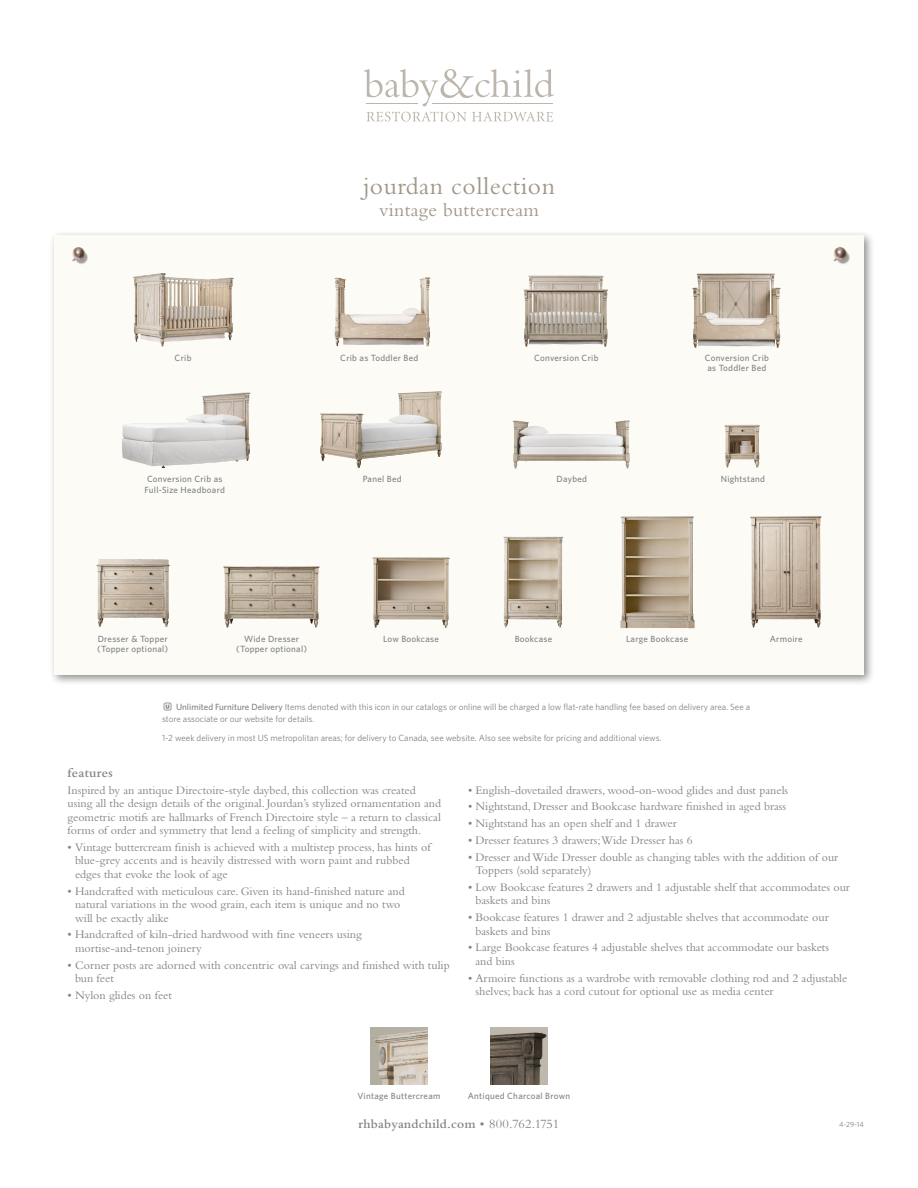
<style>
.page{position:relative;width:918px;height:1188px;background:#fff}
.page>*{position:absolute;margin:0;border:0;box-sizing:border-box;transform-origin:0 0}
.Name{font:25.5px "Bembo Std";letter-spacing:.02em;color:#a19689}
.Dimensions{font:19.5px "Bembo Std";letter-spacing:.02em;color:#a19689}
.Body_Header{font:600 13.5px "Bembo Std";letter-spacing:.02em;color:#808285}
.t1{font:600 13.2px "Bembo Std";letter-spacing:.02em;color:#808285}
.Body_Bullet_Copy{font:12px/13.5px "Bembo Std";color:#808285}
.Body_Copy{font:12px/13.5px "Bembo Std";color:#808285}
.Image_Labels{font:500 9px/10.5px "Whitney";letter-spacing:.03em;color:#808285;text-align:center}
.Unlimited_Delivery{font:9px/12px "Whitney";color:#808285}
._1-2_week{font:9px "Whitney";color:#808285}
.Modification_Date{font:7.5px "Whitney";color:#808285}
.s1{font-weight:500}
.s2{font-weight:400}
</style>
<div class="page">
<svg style="left:364px;top:69px;width:190px;height:37px"></svg>
<hr style="left:432px;top:103px;width:121px;height:1px;background:#beb6ad">
<hr style="left:366px;top:103px;width:52px;height:1px;background:#beb6ad">
<svg style="left:366px;top:112px;width:187px;height:10px"></svg>
<div style="left:49px;top:230px;width:827px;height:457px;background:#231f20;opacity:.5"></div>
<div style="left:54px;top:235px;width:810px;height:440px;background:#fcfbf6"></div>
<img style="left:72px;top:247px;width:16px;height:17px">
<img style="left:833px;top:247px;width:17px;height:17px">
<img style="left:223px;top:566px;width:97px;height:62px">
<img style="left:750px;top:516px;width:72px;height:112px">
<img style="left:503px;top:537px;width:60px;height:91px">
<img style="left:96px;top:559px;width:74px;height:68px">
<img style="left:334px;top:277px;width:91px;height:69px">
<img style="left:133px;top:273px;width:99px;height:73px">
<img style="left:320px;top:392px;width:108px;height:70px">
<img style="left:724px;top:425px;width:36px;height:42px">
<img style="left:523px;top:276px;width:81px;height:71px">
<img style="left:512px;top:420px;width:118px;height:49px">
<img style="left:692px;top:273px;width:83px;height:75px">
<img style="left:122px;top:392px;width:124px;height:76px">
<img style="left:620px;top:516px;width:75px;height:112px">
<img style="left:372px;top:557px;width:78px;height:71px">
<img style="left:370px;top:1028px;width:58px;height:57px">
<img style="left:490px;top:1028px;width:58px;height:57px">
<p class="Name" style="left:363px;top:171px;width:193px">jourdan collection</p>
<p class="Dimensions" style="left:379px;top:199px;width:161px">vintage buttercream</p>
<p class="Image_Labels" style="left:175px;top:352px;width:18px">Crib</p>
<p class="Image_Labels" style="left:340px;top:352px;width:80px">Crib as Toddler Bed</p>
<p class="Image_Labels" style="left:534px;top:352px;width:66px">Conversion Crib</p>
<p class="Image_Labels" style="left:705px;top:352px;width:66px">Conversion Crib as Toddler Bed</p>
<p class="Image_Labels" style="left:145px;top:473px;width:82px;text-align:left">Conversion Crib as<br>Full-Size Headboard</p>
<p class="Image_Labels" style="left:363px;top:473px;width:40px">Panel Bed</p>
<p class="Image_Labels" style="left:721px;top:473px;width:46px">Nightstand</p>
<p class="Image_Labels" style="left:557px;top:473px;width:32px">Daybed</p>
<p class="Image_Labels" style="left:98px;top:633px;width:72px">Dresser &amp; Topper</p>
<p class="Image_Labels" style="left:515px;top:633px;width:39px">Bookcase</p>
<p class="Image_Labels" style="left:770px;top:633px;width:34px">Armoire</p>
<p class="Image_Labels" style="left:97px;top:644px;width:72px">(Topper optional)</p>
<p class="Image_Labels" style="left:236px;top:633px;width:72px">Wide Dresser (Topper optional)</p>
<p class="Image_Labels" style="left:383px;top:633px;width:57px">Low Bookcase</p>
<p class="Image_Labels" style="left:626px;top:633px;width:64px">Large Bookcase</p>
<p class="Unlimited_Delivery" style="left:162px;top:701px;width:590px">◻ <span class="s1">Unlimited Furniture Delivery</span> Items denoted with this icon in our catalogs or online will be charged a low flat-rate handling fee based on delivery area. See a store associate or our website for details.</p>
<p class="_1-2_week" style="left:162px;top:732px;width:501px">1-2 week delivery in most US metropolitan areas; for delivery to Canada, see website. Also see website for pricing and additional views.</p>
<p class="Body_Header" style="left:68px;top:765px;width:47px">features</p>
<p class="Body_Copy" style="left:68px;top:783px;width:375px">Inspired by an antique Directoire-style daybed, this collection was created using all the design details of the original. Jourdan’s stylized ornamentation and geometric motifs are hallmarks of French Directoire style – a return to classical forms of order and symmetry that lend a feeling of simplicity and strength.</p>
<p class="Body_Bullet_Copy" style="left:75px;top:840px;width:357px;text-indent:-8px">• Vintage buttercream finish is achieved with a multistep process, has hints of blue-grey accents and is heavily distressed with worn paint and rubbed edges that evoke the look of age</p>
<p class="Body_Bullet_Copy" style="left:75px;top:884px;width:331px;text-indent:-8px">• Handcrafted with meticulous care. Given its hand-finished nature and natural variations in the wood grain, each item is unique and no two will be exactly alike</p>
<p class="Body_Bullet_Copy" style="left:75px;top:928px;width:288px;text-indent:-8px">• Handcrafted of kiln-dried hardwood with fine veneers using mortise-and-tenon joinery</p>
<p class="Body_Bullet_Copy" style="left:75px;top:958px;width:376px;text-indent:-8px">• Corner posts are adorned with concentric oval carvings and finished with tulip bun feet</p>
<p class="Body_Bullet_Copy" style="left:68px;top:988px;width:106px">• Nylon glides on feet</p>
<p class="Body_Bullet_Copy" style="left:468px;top:783px;width:322px">• English-dovetailed drawers, wood-on-wood glides and dust panels</p>
<p class="Body_Bullet_Copy" style="left:468px;top:800px;width:320px">• Nightstand, Dresser and Bookcase hardware finished in aged brass</p>
<p class="Body_Bullet_Copy" style="left:468px;top:816px;width:210px">• Nightstand has an open shelf and 1 drawer</p>
<p class="Body_Bullet_Copy" style="left:468px;top:833px;width:226px">• Dresser features 3 drawers;Wide Dresser has 6</p>
<p class="Body_Bullet_Copy" style="left:476px;top:850px;width:364px;text-indent:-8px">• Dresser and Wide Dresser double as changing tables with the addition of our<br>Toppers (sold separately)</p>
<p class="Body_Bullet_Copy" style="left:476px;top:880px;width:376px;text-indent:-8px">• Low Bookcase features 2 drawers and 1 adjustable shelf that accommodates our baskets and bins</p>
<p class="Body_Bullet_Copy" style="left:476px;top:910px;width:355px;text-indent:-8px">• Bookcase features 1 drawer and 2 adjustable shelves that accommodate our baskets and bins</p>
<p class="Body_Bullet_Copy" style="left:476px;top:941px;width:355px;text-indent:-8px">• Large Bookcase features 4 adjustable shelves that accommodate our baskets and bins</p>
<p class="Body_Bullet_Copy" style="left:476px;top:971px;width:373px;text-indent:-8px">• Armoire functions as a wardrobe with removable clothing rod and 2 adjustable shelves; back has a cord cutout for optional use as media center</p>
<p class="Image_Labels" style="left:358px;top:1090px;width:84px">Vintage Buttercream</p>
<p class="Image_Labels" style="left:468px;top:1090px;width:104px">Antiqued Charcoal Brown</p>
<p class="t1" style="left:359px;top:1116px;width:202px">rhbabyandchild.com <span class="s2">• 800.762.1751</span></p>
<p class="Modification_Date" style="left:839px;top:1120px;width:26px">4-29-14</p>
</div>
